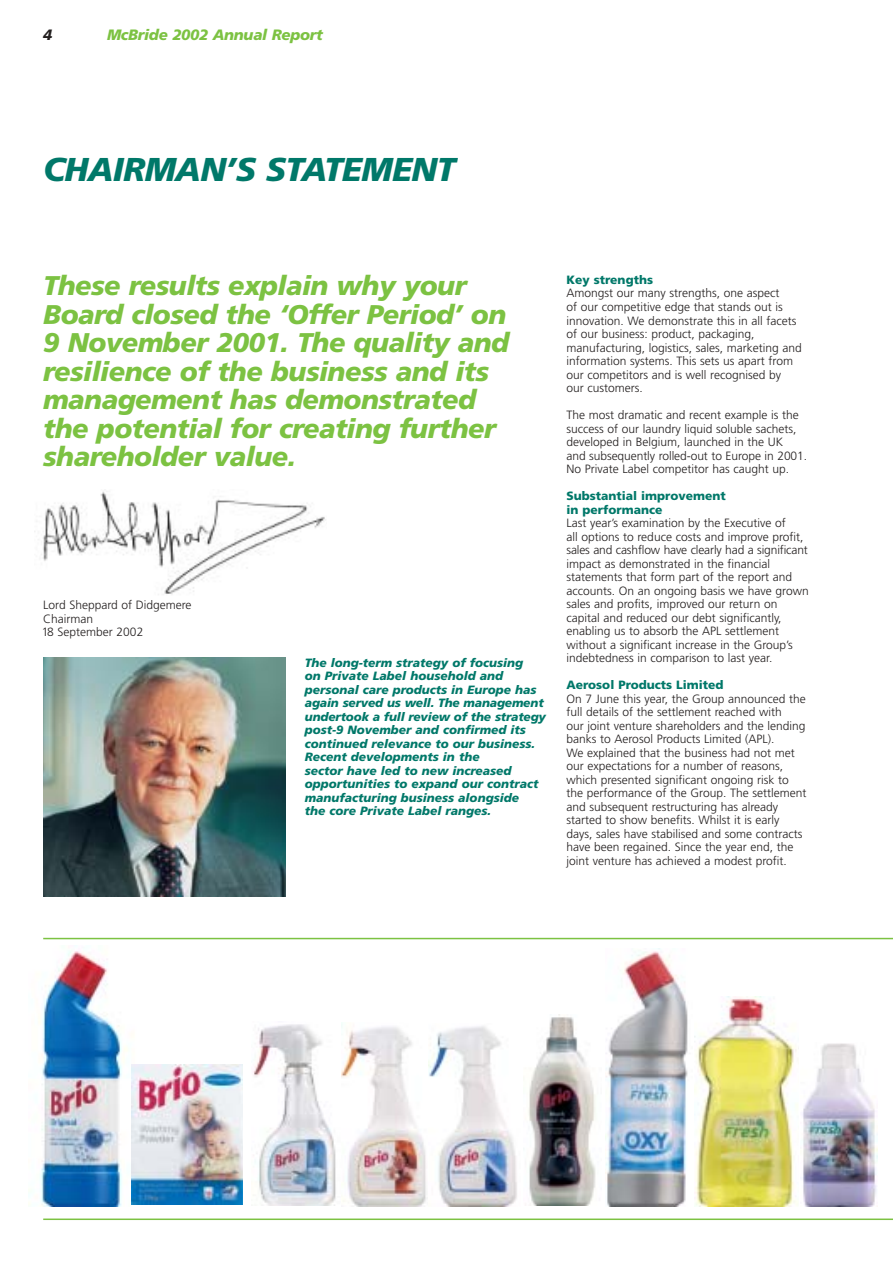
<style>
.page{position:relative;width:893px;height:1262px;background:#fff}
.page>*{position:absolute;margin:0;border:0;box-sizing:border-box;transform-origin:0 0}
.t1{font:italic 900 33px "Frutiger";letter-spacing:-.02em;color:#007869}
.t2{font:italic 900 27px/28.5px "Frutiger";letter-spacing:-.02em;color:#7cc242}
.t3{font:italic 900 15px "Frutiger";letter-spacing:-.02em;color:#7cc242}
.t4{font:italic 900 15px "Frutiger";color:#231f1f}
.t5{font:300 12px/13.5px "Frutiger";color:#231f1f}
.t6{font:italic 900 12px/13.5px "Frutiger";color:#007869}
.t7{font:900 12px/13.5px "Frutiger";color:#007869}
</style>
<div class="page">
<img style="left:28px;top:951px;width:110px;height:255px">
<img style="left:253px;top:1022px;width:176px;height:184px">
<img style="left:429px;top:1026px;width:88px;height:180px">
<img style="left:528px;top:1015px;width:68px;height:190px">
<img style="left:605px;top:948px;width:83px;height:258px">
<img style="left:695px;top:996px;width:103px;height:210px">
<img style="left:132px;top:1064px;width:110px;height:140px">
<img style="left:802px;top:1043px;width:75px;height:163px">
<hr style="left:43px;top:937px;width:849px;height:2px;background:#7cc242">
<hr style="left:43px;top:1218px;width:849px;height:2px;background:#7cc242">
<img style="left:43px;top:658px;width:243px;height:238px">
<img style="left:41px;top:491px;width:285px;height:104px">
<p class="t4" style="left:43px;top:28px;width:11px">4</p>
<p class="t3" style="left:107px;top:28px;width:217px">McBride 2002 Annual Report</p>
<h1 class="t1" style="left:43px;top:156px;width:413px">CHAIRMAN’S STATEMENT</h1>
<h2 class="t2" style="left:43px;top:274px;width:467px">These results explain why your<br>Board closed the ‘Offer Period’ on<br>9 November 2001. The quality and resilience of the business and its management has demonstrated the potential for creating further shareholder value.</h2>
<p class="t5" style="left:42px;top:599px;width:151px">Lord Sheppard of Didgemere<br>Chairman<br>18 September 2002</p>
<p class="t6" style="left:305px;top:657px;width:242px">The long-term strategy of focusing<br>on Private Label household and personal care products in Europe has again served us well. The management undertook a full review of the strategy post-9 November and confirmed its continued relevance to our business.<br>Recent developments in the<br>sector have led to new increased opportunities to expand our contract manufacturing business alongside<br>the core Private Label ranges.</p>
<p class="t7" style="left:566px;top:274px;width:88px">Key strengths</p>
<p class="t5" style="left:566px;top:287px;width:237px">Amongst our many strengths, one aspect<br>of our competitive edge that stands out is innovation. We demonstrate this in all facets of our business: product, packaging, manufacturing, logistics, sales, marketing and information systems. This sets us apart from our competitors and is well recognised by<br>our customers.</p>
<p class="t5" style="left:566px;top:409px;width:242px">The most dramatic and recent example is the success of our laundry liquid soluble sachets, developed in Belgium, launched in the UK<br>and subsequently rolled-out to Europe in 2001.<br>No Private Label competitor has caught up.</p>
<p class="t7" style="left:566px;top:490px;width:161px">Substantial improvement in performance</p>
<p class="t5" style="left:566px;top:517px;width:244px">Last year’s examination by the Executive of<br>all options to reduce costs and improve profit, sales and cashflow have clearly had a significant impact as demonstrated in the financial statements that form part of the report and accounts. On an ongoing basis we have grown sales and profits, improved our return on capital and reduced our debt significantly, enabling us to absorb the APL settlement without a significant increase in the Group’s indebtedness in comparison to last year.</p>
<p class="t7" style="left:566px;top:679px;width:159px">Aerosol Products Limited</p>
<p class="t5" style="left:566px;top:692px;width:241px">On 7 June this year, the Group announced the full details of the settlement reached with<br>our joint venture shareholders and the lending banks to Aerosol Products Limited (APL).<br>We explained that the business had not met our expectations for a number of reasons, which presented significant ongoing risk to the performance of the Group. The settlement and subsequent restructuring has already started to show benefits. Whilst it is early days, sales have stabilised and some contracts have been regained. Since the year end, the joint venture has achieved a modest profit.</p>
</div>
